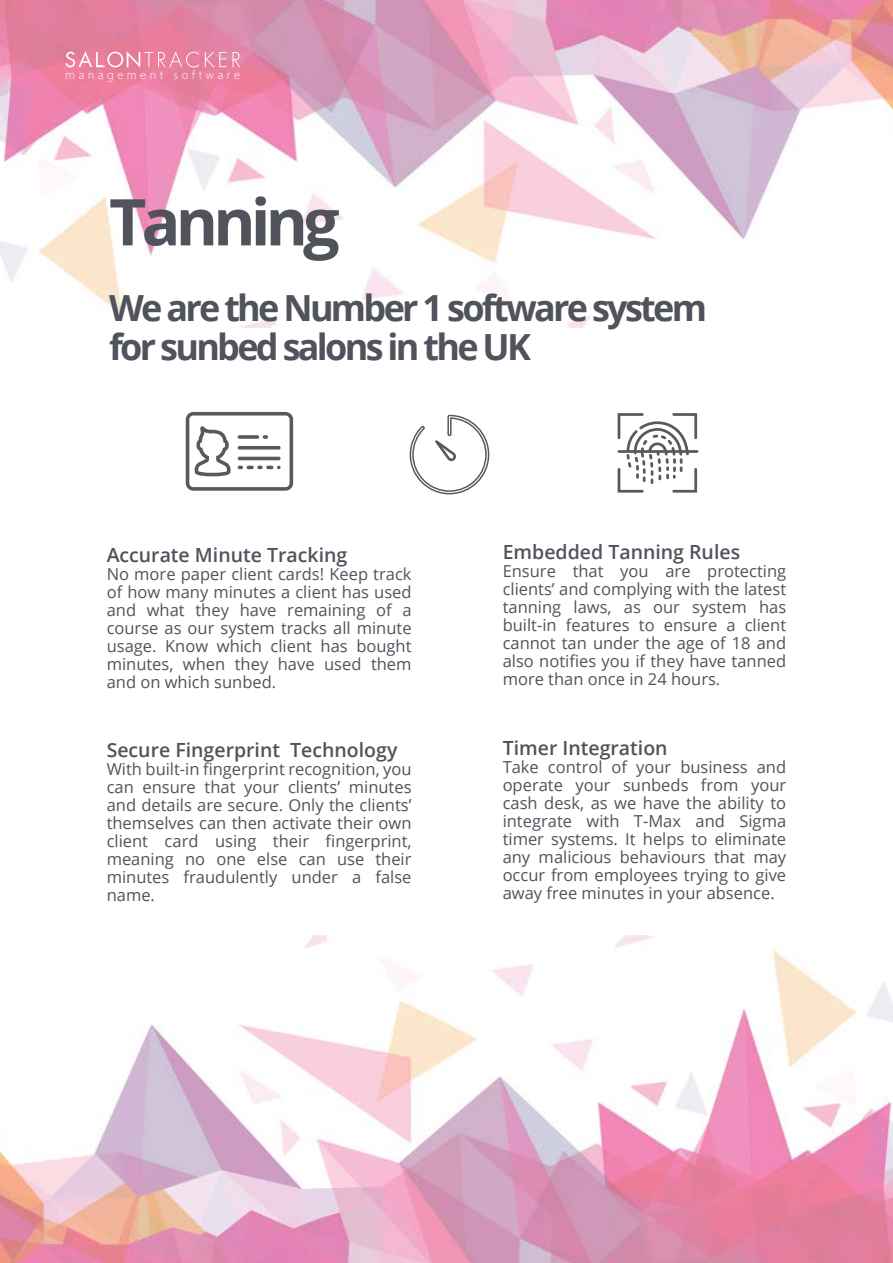
<style>
.page{position:relative;width:893px;height:1263px;background:#fff}
.page>*{position:absolute;margin:0;border:0;box-sizing:border-box;transform-origin:0 0}
.t1{font:700 64.5px "Open Sans";letter-spacing:-.075em;color:#50535c}
.t2{font:700 36px/39px "Open Sans";letter-spacing:-.075em;color:#50535c}
.t3{font:600 19.5px "Open Sans";color:#50535c}
.t4{font:16.5px/18px "Open Sans";color:#50535c;text-align:justify}
.t5{font:300 11.85px "Segoe UI";letter-spacing:.295em;color:#fff}
</style>
<div class="page">
<img style="left:0;top:0;width:893px;height:328px">
<svg style="left:205px;top:52px;width:22px;height:15px"></svg>
<svg style="left:233px;top:52px;width:7px;height:15px"></svg>
<svg style="left:66px;top:51px;width:133px;height:17px"></svg>
<img style="left:0;top:936px;width:893px;height:327px">
<svg style="left:186px;top:412px;width:107px;height:79px"></svg>
<hr style="left:238px;top:446px;width:43px;height:3px;background:#58595b;border-radius:2px">
<hr style="left:238px;top:457px;width:43px;height:3px;background:#58595b;border-radius:2px">
<svg style="left:409px;top:414px;width:81px;height:81px"></svg>
<svg style="left:618px;top:413px;width:80px;height:80px"></svg>
<p class="t5" style="left:65px;top:64px;width:177px">management software</p>
<h1 class="t1" style="left:109px;top:176px;width:232px">Tanning</h1>
<h2 class="t2" style="left:109px;top:288px;width:600px">We are the Number 1 software system for sunbed salons in the UK</h2>
<p class="t3" style="left:107px;top:542px;width:242px">Accurate Minute Tracking</p>
<p class="t4" style="left:107px;top:565px;width:306px">No more paper client cards! Keep track of how many minutes a client has used and what they have remaining of a course as our system tracks all minute usage. Know which client has bought minutes, when they have used them and on which sunbed.</p>
<p class="t3" style="left:107px;top:737px;width:292px">Secure Fingerprint Technology</p>
<p class="t4" style="left:107px;top:760px;width:306px">With built-in fingerprint recognition, you can ensure that your clients’ minutes and details are secure. Only the clients’ themselves can then activate their own client card using their fingerprint, meaning no one else can use their minutes fraudulently under a false name.</p>
<p class="t3" style="left:503px;top:539px;width:239px">Embedded Tanning Rules</p>
<p class="t4" style="left:503px;top:562px;width:285px">Ensure that you are protecting clients’ and complying with the latest tanning laws, as our system has built-in features to ensure a client cannot tan under the age of 18 and also notifies you if they have tanned more than once in 24 hours.</p>
<p class="t3" style="left:503px;top:734px;width:167px">Timer Integration</p>
<p class="t4" style="left:503px;top:757px;width:285px">Take control of your business and operate your sunbeds from your cash desk, as we have the ability to integrate with T-Max and Sigma timer systems. It helps to eliminate any malicious behaviours that may occur from employees trying to give away free minutes in your absence.</p>
</div>
